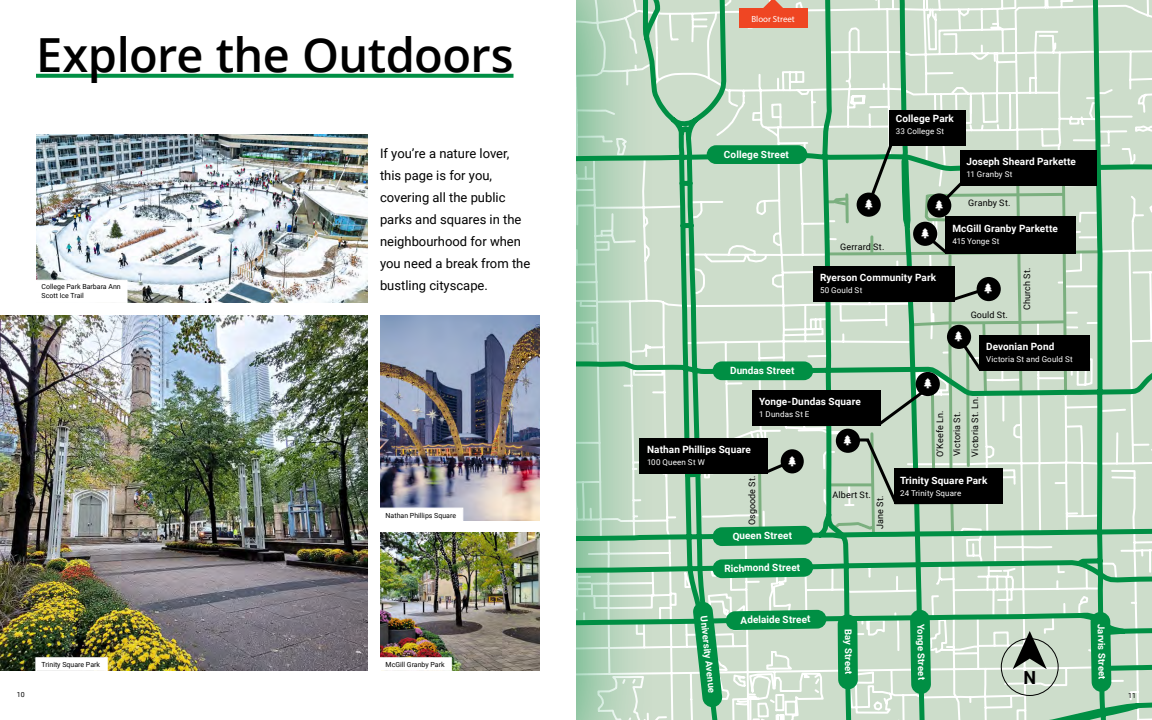
<style>
.page{position:relative;width:1152px;height:720px;background:#fff}
.page>*{position:absolute;margin:0;border:0;box-sizing:border-box;transform-origin:0 0}
.t1{font:600 47px "Open Sans";letter-spacing:-.015em;color:#000}
.t2{font:700 18px "Roboto";color:#000}
.t3{font:13px/22px "Roboto";color:#000}
.t4{font:700 10px "Roboto";letter-spacing:.01em;color:#fff}
.t5{font:700 9.5px "Roboto";color:#fff}
.t6{font:9px/16.9px "Roboto";letter-spacing:.015em;color:#000}
.t7{font:8.9px "Myriad Pro";color:#fff}
.t8{font:8px "Roboto";letter-spacing:.015em;color:#fff}
.t9{font:7px "Roboto";color:#000}
</style>
<div class="page">
<svg style="left:657px;top:0;width:495px;height:720px;background:#c3dac5"></svg>
<div style="left:639px;top:438px;width:129px;height:36px;background:#000"></div>
<div style="left:0;top:0;width:657px;height:720px;background:#008f44;opacity:.7"></div>
<div style="left:0;top:0;width:576px;height:720px;background:#fff"></div>
<img style="left:0;top:316px;width:368px;height:355px">
<img style="left:380px;top:316px;width:160px;height:205px">
<img style="left:380px;top:532px;width:160px;height:139px">
<img style="left:36px;top:134px;width:332px;height:169px">
<div style="left:36px;top:280px;width:92px;height:23px;background:#fff"></div>
<div style="left:380px;top:508px;width:83px;height:14px;background:#fff"></div>
<div style="left:380px;top:657px;width:72px;height:14px;background:#fff;border:1px solid #fff"></div>
<div style="left:35px;top:657px;width:73px;height:14px;background:#fff;border:1px solid #fff"></div>
<svg style="left:36px;top:74px;width:478px;height:4px;background:#0e954e"></svg>
<svg style="left:684px;top:0;width:427px;height:720px;background:#9db8a3"></svg>
<h1 class="t1" style="left:36px;top:23px;width:479px">Explore the Outdoors</h1>
<h3 class="t3" style="left:380px;top:142px;width:152px">If you’re a nature lover, this page is for you, covering all the public parks and squares in the neighbourhood for when you need a break from the</h3>
<p class="t9" style="left:42px;top:282px;width:81px">College Park Barbara Ann</p>
<h3 class="t3" style="left:380px;top:274px;width:109px">bustling cityscape.</h3>
<p class="t9" style="left:42px;top:290px;width:44px">Scott Ice Trail</p>
<p class="t9" style="left:386px;top:510px;width:72px">Nathan Phillips Square</p>
<p class="t9" style="left:17px;top:690px;width:9px">10</p>
<p class="t9" style="left:41px;top:660px;width:60px">Trinity Square Park</p>
<p class="t9" style="left:386px;top:660px;width:61px">McGill Granby Park</p>
<p class="t7" style="left:751px;top:14px;width:45px">Bloor Street</p>
<p class="t4" style="left:724px;top:147px;width:67px">College Street</p>
<p class="t4" style="left:730px;top:363px;width:66px">Dundas Street</p>
<p class="t6" style="left:840px;top:238px;width:46px">Gerrard St.</p>
<p class="t4" style="left:896px;top:112px;width:59px">College Park</p>
<p class="t8" style="left:896px;top:126px;width:50px">33 College St</p>
<p class="t4" style="left:966px;top:155px;width:111px">Joseph Sheard Parkette</p>
<p class="t8" style="left:966px;top:169px;width:48px">11 Granby St</p>
<p class="t6" style="left:968px;top:194px;width:44px">Granby St.</p>
<p class="t4" style="left:952px;top:221px;width:107px">McGill Granby Parkette</p>
<p class="t8" style="left:952px;top:235px;width:49px">415 Yonge St</p>
<p class="t4" style="left:820px;top:271px;width:118px">Ryerson Community Park</p>
<p class="t8" style="left:820px;top:285px;width:44px">50 Gould St</p>
<p class="t6" style="left:971px;top:306px;width:39px">Gould St.</p>
<p class="t6" style="left:1018px;top:310px;width:44px;rotate:-90deg">Church St.</p>
<p class="t4" style="left:986px;top:339px;width:70px">Devonian Pond</p>
<p class="t8" style="left:986px;top:354px;width:88px">Victoria St and Gould St</p>
<p class="t4" style="left:759px;top:395px;width:103px">Yonge-Dundas Square</p>
<p class="t8" style="left:759px;top:409px;width:52px">1 Dundas St E</p>
<p class="t4" style="left:647px;top:443px;width:105px">Nathan Phillips Square</p>
<p class="t8" style="left:647px;top:457px;width:59px">100 Queen St W</p>
<p class="t6" style="left:743px;top:525px;width:52px;rotate:-90deg">Osgoode St.</p>
<p class="t4" style="left:733px;top:529px;width:61px;rotate:-1deg">Queen Street</p>
<p class="t4" style="left:724px;top:561px;width:77px;rotate:-1deg">Richmond Street</p>
<p class="t6" style="left:833px;top:486px;width:40px">Albert St.</p>
<p class="t6" style="left:871px;top:529px;width:35px;rotate:-90deg">Jane St.</p>
<p class="t6" style="left:931px;top:457px;width:48px;rotate:-90deg">O’Keefe Ln.<br>Victoria St.</p>
<p class="t6" style="left:966px;top:457px;width:61px;rotate:-90deg">Victoria St. Ln.</p>
<p class="t4" style="left:900px;top:473px;width:89px">Trinity Square Park</p>
<p class="t8" style="left:900px;top:487px;width:63px">24 Trinity Square</p>
<p class="t5" style="left:711px;top:615px;width:79px;rotate:84deg">University Avenue</p>
<p class="t4" style="left:740px;top:613px;width:71px;rotate:-1deg">Adelaide Street</p>
<p class="t5" style="left:855px;top:629px;width:47px;rotate:89deg">Bay Street</p>
<p class="t5" style="left:927px;top:624px;width:58px;rotate:89deg">Yonge Street</p>
<p class="t5" style="left:1108px;top:624px;width:57px;rotate:89deg">Jarvis Street</p>
<h2 class="t2" style="left:1023px;top:665px;width:14px">N</h2>
<p class="t9" style="left:1128px;top:690px;width:9px">11</p>
</div>
